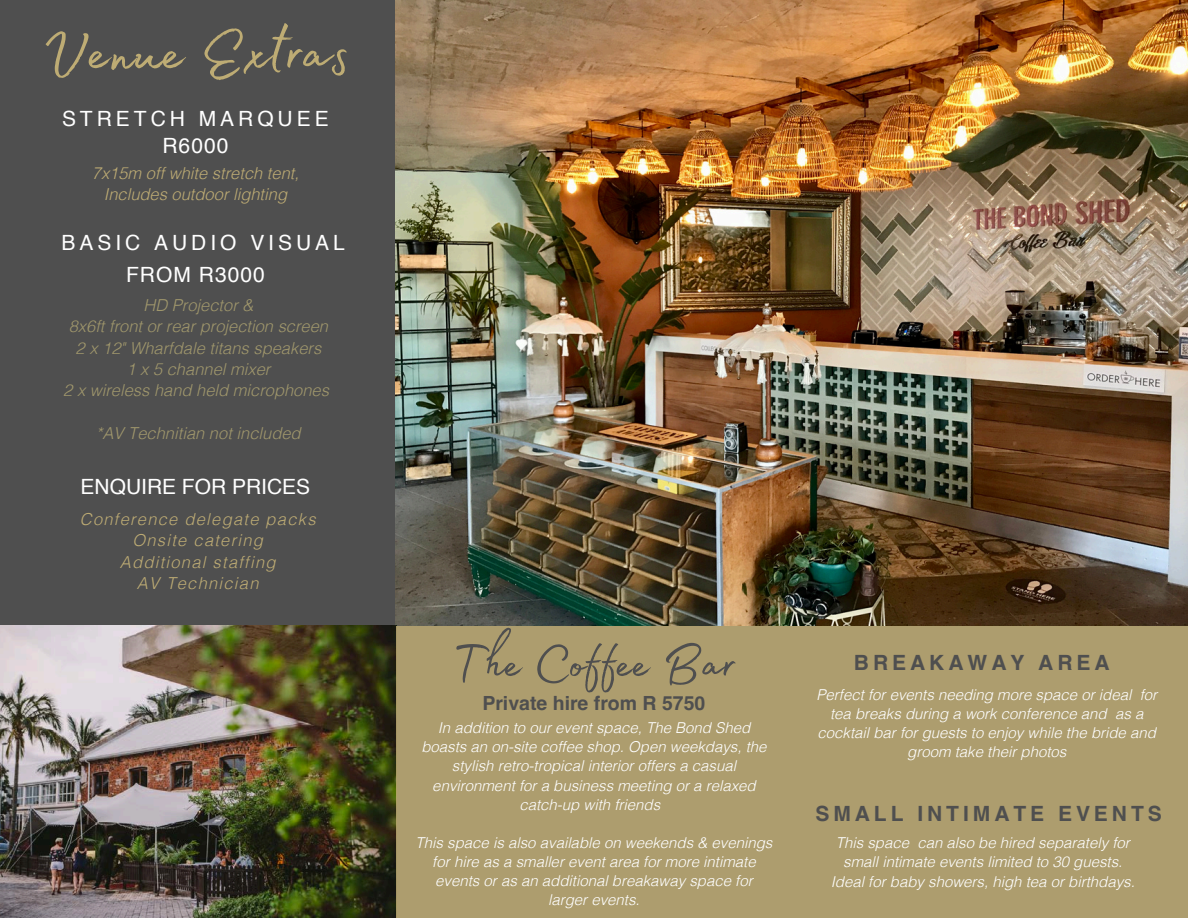
<style>
.page{position:relative;width:1188px;height:918px;background:#4f4f4f}
.page>*{position:absolute;margin:0;border:0;box-sizing:border-box;transform-origin:0 0}
.t1{font:82.65px "Madelyn Fill";color:#beac74}
.t2{font:64.5px "Madelyn Fill";color:#4f4f4f}
.t3{font:21px "Helvetica";letter-spacing:.19em;color:#fff}
.t4{font:700 21px "Helvetica";letter-spacing:.19em;color:#4f4f4f}
.t5{font:21px "Helvetica";color:#fff}
.t6{font:21px "Helvetica";letter-spacing:.05em;color:#fff}
.t7{font:700 19.5px "Helvetica";color:#4f4f4f}
.t8{font:italic 300 16.5px "Helvetica";color:#a0976c}
.t9{font:italic 300 16.5px "Helvetica";letter-spacing:.075em;color:#beac74}
.t10{font:italic 300 16.5px "Helvetica";color:#beac74}
.t11{font:italic 300 15px/19.2px "Helvetica";color:#fff;text-align:center}
</style>
<div class="page">
<img style="left:396px;top:0;width:792px;height:626px">
<img style="left:0;top:626px;width:396px;height:292px">
<div style="left:396px;top:626px;width:792px;height:292px;background:#ad9d6e"></div>
<h4 class="t1" style="left:42px;top:-11px;width:310px">Venue Extras</h4>
<p class="t3" style="left:62px;top:109px;width:268px">STRETCH MARQUEE</p>
<p class="t10" style="left:92px;top:166px;width:209px">7x15m off white stretch tent,</p>
<h4 class="t10" style="left:104px;top:188px;width:185px">Includes outdoor lighting</h4>
<p class="t3" style="left:162px;top:137px;width:68px">R6000</p>
<p class="t3" style="left:62px;top:234px;width:285px">BASIC AUDIO VISUAL</p>
<h3 class="t6" style="left:126px;top:266px;width:140px">FROM R3000</h3>
<h4 class="t8" style="left:143px;top:298px;width:111px">HD Projector &amp;</h4>
<p class="t8" style="left:69px;top:320px;width:261px">8x6ft front or rear projection screen</p>
<p class="t8" style="left:76px;top:341px;width:247px">2 x 12" Wharfdale titans speakers</p>
<p class="t8" style="left:126px;top:362px;width:145px">1 x 5 channel mixer</p>
<p class="t8" style="left:63px;top:384px;width:267px">2 x wireless hand held microphones</p>
<p class="t8" style="left:96px;top:427px;width:206px">*AV Technitian not included</p>
<p class="t5" style="left:81px;top:478px;width:231px">ENQUIRE FOR PRICES</p>
<h4 class="t9" style="left:80px;top:512px;width:237px">Conference delegate packs</h4>
<p class="t9" style="left:132px;top:534px;width:132px">Onsite catering</p>
<p class="t9" style="left:120px;top:555px;width:157px">Additional staffing</p>
<p class="t9" style="left:137px;top:576px;width:123px">AV Technician</p>
<h5 class="t2" style="left:452px;top:614px;width:286px">The Coffee Bar</h5>
<h3 class="t7" style="left:482px;top:695px;width:225px">Private hire from R 5750</h3>
<p class="t11" style="left:421px;top:720px;width:347px">In addition to our event space, The Bond Shed boasts an on-site coffee shop. Open weekdays, the stylish retro-tropical interior offers a casual environment for a business meeting or a relaxed catch-up with friends</p>
<p class="t11" style="left:416px;top:834px;width:358px">This space is also available on weekends &amp; evenings for hire as a smaller event area for more intimate events or as an additional breakaway space for larger events.</p>
<p class="t4" style="left:854px;top:654px;width:257px">BREAKAWAY AREA</p>
<p class="t11" style="left:816px;top:686px;width:342px">Perfect for events needing more space or ideal for tea breaks during a work conference and as a cocktail bar for guests to enjoy while the bride and groom take their photos</p>
<h2 class="t4" style="left:815px;top:805px;width:348px">SMALL INTIMATE EVENTS</h2>
<p class="t11" style="left:836px;top:835px;width:296px">This space can also be hired separately for</p>
<p class="t11" style="left:843px;top:854px;width:281px">small intimate events limited to 30 guests.</p>
<p class="t11" style="left:831px;top:873px;width:306px">Ideal for baby showers, high tea or birthdays.</p>
</div>
